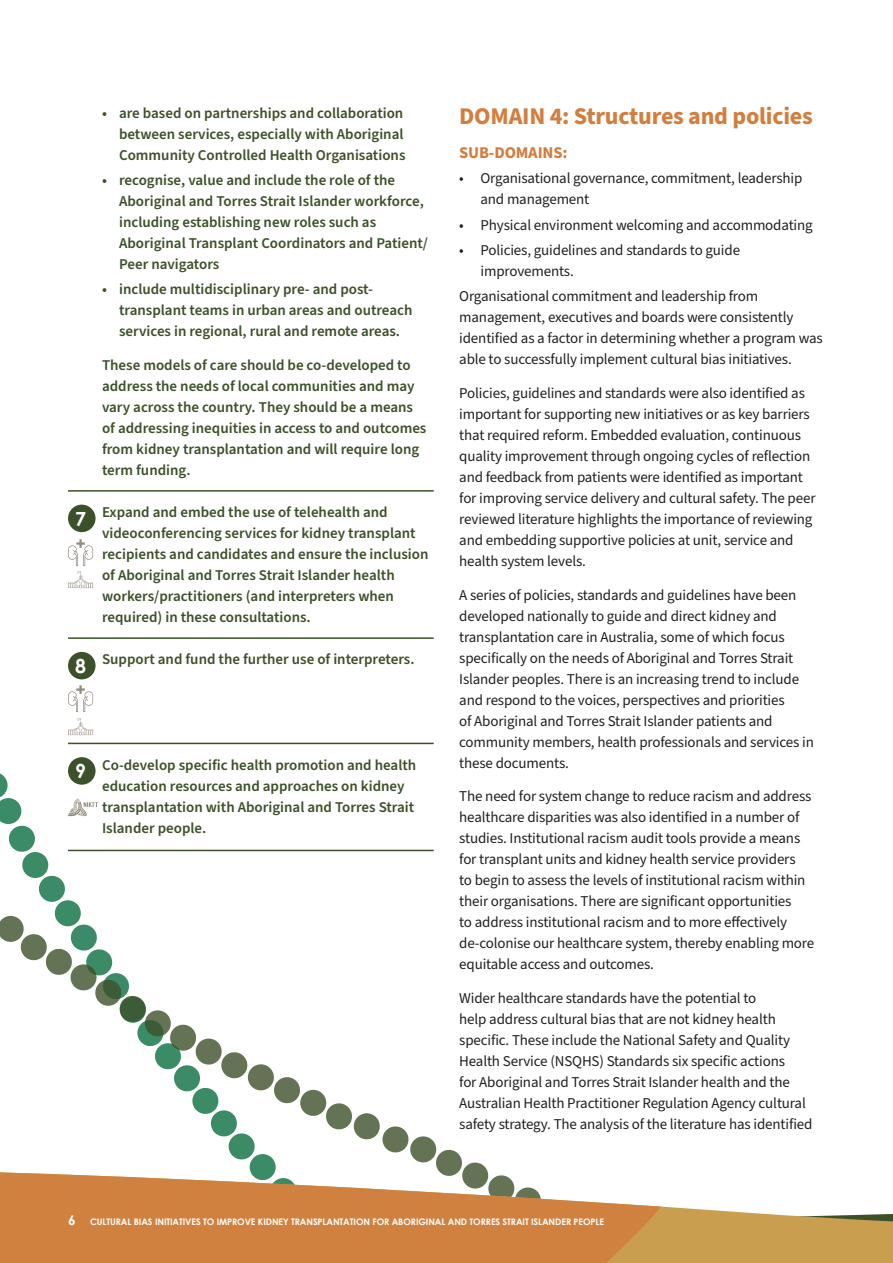
<style>
.page{position:relative;width:893px;height:1263px;background:#fff}
.page>*{position:absolute;margin:0;border:0;box-sizing:border-box;transform-origin:0 0}
.BODY{font:700 24px "Source Sans Pro";letter-spacing:-.01em;color:#d27e3e}
.BODY-2{font:700 19.5px "Century Gothic";color:#fff}
.BODY-3{font:700 16.5px "Source Sans Pro";letter-spacing:-.01em;color:#d27e3e}
.BODY-4{font:15px/21px "Source Sans Pro";letter-spacing:-.01em;color:#231f20}
.recommendations{font:600 15px/21px "Source Sans Pro";color:#3c512a}
.BODY-5{font:600 15px/21px "Source Sans Pro";color:#3c512a}
.t1{font:700 9px "Century Gothic";letter-spacing:-.01em;color:#fff}
.s1{font-size:13.5px}
</style>
<div class="page">
<hr style="left:68px;top:490px;width:366px;height:2px;background:#3c512a">
<hr style="left:68px;top:637px;width:366px;height:2px;background:#3c512a">
<hr style="left:68px;top:743px;width:366px;height:1px;background:#3c512a">
<div style="left:68px;top:505px;width:28px;height:27px;background:#3c512a;border-radius:50%"></div>
<div style="left:68px;top:652px;width:28px;height:27px;background:#3c512a;border-radius:50%"></div>
<div style="left:68px;top:757px;width:28px;height:28px;background:#3c512a;border-radius:50%"></div>
<svg style="left:68px;top:718px;width:25px;height:17px"></svg>
<svg style="left:0;top:772px;width:481px;height:392px"></svg>
<svg style="left:68px;top:685px;width:25px;height:27px"></svg>
<svg style="left:68px;top:539px;width:25px;height:49px"></svg>
<svg style="left:249px;top:1164px;width:239px;height:7px"></svg>
<svg style="left:707px;top:1209px;width:186px;height:54px;background:#c9a45e"></svg>
<svg style="left:0;top:1171px;width:707px;height:92px;fill:#d1813f"></svg>
<p class="BODY-5" style="left:119px;top:103px;width:288px;text-indent:-17px">• are based on partnerships and collaboration between services, especially with Aboriginal<br>Community Controlled Health Organisations</p>
<p class="BODY-5" style="left:119px;top:170px;width:311px;text-indent:-17px">• recognise, value and include the role of the Aboriginal and Torres Strait Islander workforce, including establishing new roles such as Aboriginal Transplant Coordinators and Patient/ Peer navigators</p>
<p class="BODY-5" style="left:119px;top:279px;width:295px;text-indent:-17px">• include multidisciplinary pre- and post&shy;transplant teams in urban areas and outreach services in regional, rural and remote areas.</p>
<p class="recommendations" style="left:102px;top:355px;width:326px">These models of care should be co-developed to address the needs of local communities and may vary across the country. They should be a means of addressing inequities in access to and outcomes from kidney transplantation and will require long term funding.</p>
<p class="BODY-2" style="left:75px;top:506px;width:12px">7</p>
<p class="recommendations" style="left:102px;top:502px;width:328px">Expand and embed the use of telehealth and videoconferencing services for kidney transplant recipients and candidates and ensure the inclusion of Aboriginal and Torres Strait Islander health workers/practitioners (and interpreters when required) in these consultations.</p>
<p class="BODY-2" style="left:75px;top:654px;width:12px">8</p>
<p class="recommendations" style="left:102px;top:649px;width:314px">Support and fund the further use of interpreters.</p>
<p class="BODY-2" style="left:75px;top:759px;width:12px">9</p>
<p class="recommendations" style="left:102px;top:755px;width:316px">Co-develop specific health promotion and health education resources and approaches on kidney transplantation with Aboriginal and Torres Strait Islander people.</p>
<p class="BODY" style="left:459px;top:100px;width:355px">DOMAIN 4: Structures and policies</p>
<p class="BODY-3" style="left:459px;top:141px;width:110px">SUB-DOMAINS:</p>
<p class="BODY-4" style="left:480px;top:168px;width:323px;text-indent:-21px">• Organisational governance, commitment, leadership and management</p>
<p class="BODY-4" style="left:459px;top:215px;width:355px">• Physical environment welcoming and accommodating</p>
<p class="BODY-4" style="left:480px;top:240px;width:261px;text-indent:-21px">• Policies, guidelines and standards to guide improvements.</p>
<p class="BODY-4" style="left:459px;top:286px;width:365px">Organisational commitment and leadership from management, executives and boards were consistently identified as a factor in determining whether a program was able to successfully implement cultural bias initiatives.</p>
<p class="BODY-4" style="left:459px;top:383px;width:358px">Policies, guidelines and standards were also identified as important for supporting new initiatives or as key barriers that required reform. Embedded evaluation, continuous quality improvement through ongoing cycles of reflection and feedback from patients were identified as important for improving service delivery and cultural safety. The peer reviewed literature highlights the importance of reviewing and embedding supportive policies at unit, service and health system levels.</p>
<p class="BODY-4" style="left:459px;top:585px;width:356px">A series of policies, standards and guidelines have been developed nationally to guide and direct kidney and transplantation care in Australia, some of which focus specifically on the needs of Aboriginal and Torres Strait Islander peoples. There is an increasing trend to include and respond to the voices, perspectives and priorities<br>of Aboriginal and Torres Strait Islander patients and community members, health professionals and services in these documents.</p>
<p class="BODY-4" style="left:459px;top:786px;width:357px">The need for system change to reduce racism and address healthcare disparities was also identified in a number of studies. Institutional racism audit tools provide a means for transplant units and kidney health service providers<br>to begin to assess the levels of institutional racism within their organisations. There are significant opportunities<br>to address institutional racism and to more effectively de-colonise our healthcare system, thereby enabling more equitable access and outcomes.</p>
<p class="BODY-4" style="left:459px;top:988px;width:355px">Wider healthcare standards have the potential to<br>help address cultural bias that are not kidney health specific. These include the National Safety and Quality Health Service (NSQHS) Standards six specific actions<br>for Aboriginal and Torres Strait Islander health and the Australian Health Practitioner Regulation Agency cultural safety strategy. The analysis of the literature has identified</p>
<p class="t1" style="left:68px;top:1216px;width:537px"><span class="s1">6</span> CULTURAL BIAS INITIATIVES TO IMPROVE KIDNEY TRANSPLANTATION FOR ABORIGINAL AND TORRES STRAIT ISLANDER PEOPLE</p>
</div>
